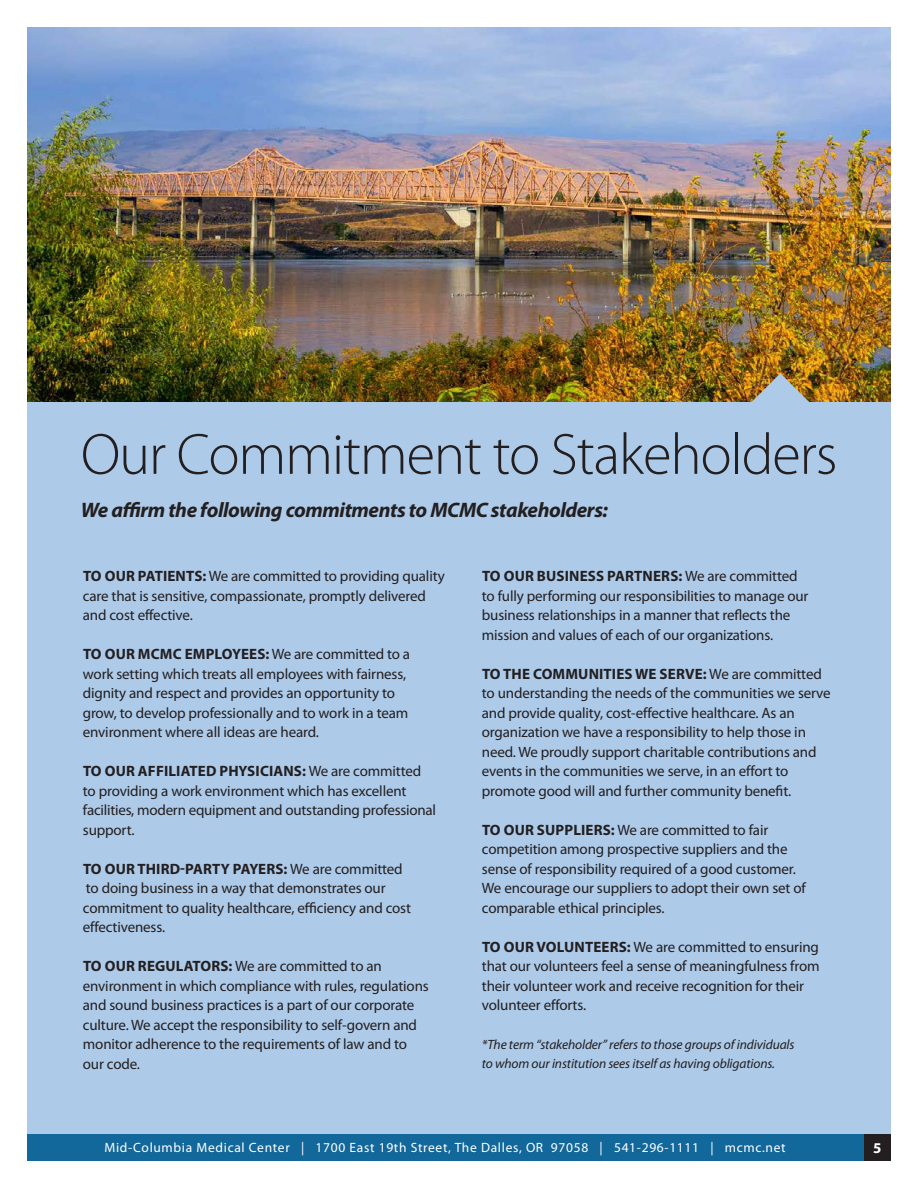
<style>
.page{position:relative;width:918px;height:1188px;background:#fff}
.page>*{position:absolute;margin:0;border:0;box-sizing:border-box;transform-origin:0 0}
.t1{font:300 58.5px "Myriad Pro";letter-spacing:-.02em;color:#231f20}
.t2{font:italic 700 21px "Myriad Pro";letter-spacing:-.02em;color:#231f20}
.t3{font:15px/19.5px "Myriad Pro";letter-spacing:-.01em;color:#231f20}
.t4{font:700 15px "Myriad Pro";color:#fff}
.t5{font:italic 13.5px/19.5px "Myriad Pro";letter-spacing:-.01em;color:#231f20}
.t6{font:13.5px "Myriad Pro";letter-spacing:.05em;color:#fff}
.s1{font-weight:700}
</style>
<div class="page">
<div style="left:27px;top:27px;width:864px;height:1107px;background:#adcae9"></div>
<div style="left:27px;top:1134px;width:837px;height:27px;background:#12679b"></div>
<div style="left:864px;top:1134px;width:27px;height:27px;background:#231f20"></div>
<img style="left:27px;top:27px;width:864px;height:374px">
<img style="left:752px;top:373px;width:57px;height:29px">
<h1 class="t1" style="left:81px;top:432px;width:758px">Our Commitment to Stakeholders</h1>
<h2 class="t2" style="left:81px;top:502px;width:529px">We affirm the following commitments to MCMC stakeholders:</h2>
<p class="t3" style="left:83px;top:567px;width:363px"><span class="s1">TO OUR PATIENTS:</span> We are committed to providing quality care that is sensitive, compassionate, promptly delivered and cost effective.</p>
<p class="t3" style="left:83px;top:645px;width:329px"><span class="s1">TO OUR MCMC EMPLOYEES:</span> We are committed to a work setting which treats all employees with fairness, dignity and respect and provides an opportunity to grow, to develop professionally and to work in a team environment where all ideas are heard.</p>
<p class="t3" style="left:83px;top:762px;width:355px"><span class="s1">TO OUR AFFILIATED PHYSICIANS:</span> We are committed to providing a work environment which has excellent facilities, modern equipment and outstanding professional support.</p>
<p class="t3" style="left:83px;top:860px;width:330px"><span class="s1">TO OUR THIRD-PARTY PAYERS:</span> We are committed to doing business in a way that demonstrates our commitment to quality healthcare, efficiency and cost effectiveness.</p>
<p class="t3" style="left:83px;top:957px;width:347px"><span class="s1">TO OUR REGULATORS:</span> We are committed to an environment in which compliance with rules, regulations and sound business practices is a part of our corporate culture. We accept the responsibility to self-govern and monitor adherence to the requirements of law and to our code.</p>
<p class="t3" style="left:482px;top:567px;width:328px"><span class="s1">TO OUR BUSINESS PARTNERS:</span> We are committed to fully performing our responsibilities to manage our business relationships in a manner that reflects the mission and values of each of our organizations.</p>
<p class="t3" style="left:482px;top:665px;width:350px"><span class="s1">TO THE COMMUNITIES WE SERVE:</span> We are committed to understanding the needs of the communities we serve and provide quality, cost-effective healthcare. As an organization we have a responsibility to help those in need. We proudly support charitable contributions and events in the communities we serve, in an effort to promote good will and further community benefit.</p>
<p class="t3" style="left:482px;top:821px;width:325px"><span class="s1">TO OUR SUPPLIERS:</span> We are committed to fair competition among prospective suppliers and the sense of responsibility required of a good customer.<br>We encourage our suppliers to adopt their own set of comparable ethical principles.</p>
<p class="t3" style="left:482px;top:938px;width:339px"><span class="s1">TO OUR VOLUNTEERS:</span> We are committed to ensuring that our volunteers feel a sense of meaningfulness from their volunteer work and receive recognition for their volunteer efforts.</p>
<p class="t5" style="left:482px;top:1036px;width:314px">*The term “stakeholder” refers to those groups of individuals to whom our institution sees itself as having obligations.</p>
<p class="t6" style="left:104px;top:1142px;width:683px">Mid-Columbia Medical Center | 1700 East 19th Street, The Dalles, OR 97058 | 541-296-1111 | mcmc.net</p>
<p class="t4" style="left:873px;top:1142px;width:10px">5</p>
</div>
